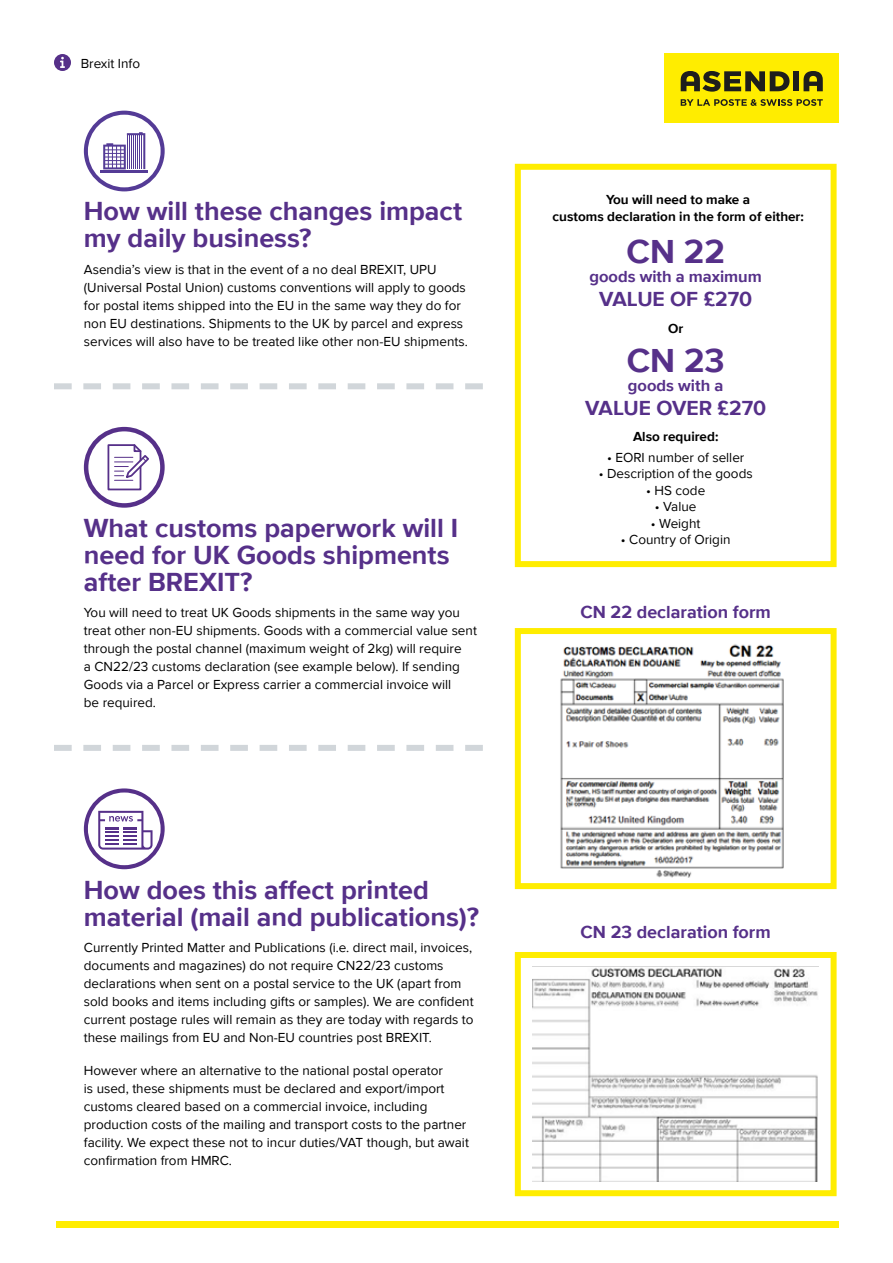
<style>
.page{position:relative;width:893px;height:1263px;background:#fff}
.page>*{position:absolute;margin:0;border:0;box-sizing:border-box;transform-origin:0 0}
.t1{font:700 34.35px "Proxima Nova";color:#563089}
.t2{font:700 27px/27px "Proxima Nova";color:#563089}
.t3{font:700 21px "Proxima Nova";color:#563089}
.t4{font:700 18px "Proxima Nova";color:#563089}
.t5{font:700 16.5px "Proxima Nova";color:#563089}
.t6{font:13.5px/18px "Proxima Nova";color:#000}
.t7{font:700 13.5px/16.5px "Proxima Nova";color:#000;text-align:center}
</style>
<div class="page">
<div style="left:515px;top:952px;width:322px;height:244px;border:6px solid #ffed00"></div>
<img style="left:533px;top:966px;width:286px;height:215px">
<div style="left:515px;top:164px;width:322px;height:403px;border:6px solid #ffed00"></div>
<div style="left:664px;top:54px;width:175px;height:69px;background:#ffed00"></div>
<svg style="left:681px;top:99px;width:142px;height:7px"></svg>
<div style="left:793px;top:71px;width:6px;height:20px;background:#1e1e1c"></div>
<svg style="left:681px;top:71px;width:108px;height:21px"></svg>
<svg style="left:803px;top:71px;width:20px;height:20px"></svg>
<div style="left:57px;top:1221px;width:782px;height:7px;background:#ffed00"></div>
<div style="left:515px;top:628px;width:322px;height:261px;border:6px solid #ffed00"></div>
<img style="left:560px;top:644px;width:224px;height:234px">
<div style="left:84px;top:427px;width:81px;height:81px;border:4px solid #563089;border-radius:50%"></div>
<svg style="left:107px;top:443px;width:44px;height:48px"></svg>
<svg style="left:84px;top:788px;width:81px;height:81px"></svg>
<svg style="left:84px;top:111px;width:81px;height:80px"></svg>
<hr style="left:141px;top:136px;width:1px;height:33px;background:#543b96">
<hr style="left:139px;top:136px;width:1px;height:33px;background:#543b96">
<hr style="left:137px;top:136px;width:1px;height:33px;background:#543b96">
<hr style="left:135px;top:136px;width:1px;height:33px;background:#543b96">
<hr style="left:133px;top:136px;width:1px;height:33px;background:#543b96">
<hr style="left:131px;top:136px;width:1px;height:33px;background:#543b96">
<hr style="left:129px;top:136px;width:1px;height:33px;background:#543b96">
<hr style="left:127px;top:136px;width:1px;height:33px;background:#543b96">
<svg style="left:54px;top:383px;width:429px;height:6px"></svg>
<svg style="left:54px;top:745px;width:429px;height:6px"></svg>
<div style="left:54px;top:54px;width:17px;height:17px;background:#563089;border-radius:50%"></div>
<svg style="left:60px;top:57px;width:5px;height:11px"></svg>
<p class="t6" style="left:81px;top:54px;width:61px">Brexit Info</p>
<h2 class="t2" style="left:84px;top:197px;width:380px">How will these changes impact my daily business?</h2>
<p class="t6" style="left:84px;top:260px;width:385px">Asendia’s view is that in the event of a no deal BREXIT, UPU (Universal Postal Union) customs conventions will apply to goods for postal items shipped into the EU in the same way they do for non EU destinations. Shipments to the UK by parcel and express services will also have to be treated like other non-EU shipments.</p>
<h2 class="t2" style="left:84px;top:514px;width:376px">What customs paperwork will I need for UK Goods shipments after BREXIT?</h2>
<p class="t6" style="left:84px;top:603px;width:395px">You will need to treat UK Goods shipments in the same way you treat other non-EU shipments. Goods with a commercial value sent through the postal channel (maximum weight of 2kg) will require<br>a CN22/23 customs declaration (see example below). If sending Goods via a Parcel or Express carrier a commercial invoice will<br>be required.</p>
<h2 class="t2" style="left:84px;top:876px;width:397px">How does this affect printed material (mail and publications)?</h2>
<p class="t6" style="left:84px;top:938px;width:391px">Currently Printed Matter and Publications (i.e. direct mail, invoices, documents and magazines) do not require CN22/23 customs declarations when sent on a postal service to the UK (apart from sold books and items including gifts or samples). We are confident current postage rules will remain as they are today with regards to these mailings from EU and Non-EU countries post BREXIT.</p>
<p class="t6" style="left:84px;top:1061px;width:387px">However where an alternative to the national postal operator<br>is used, these shipments must be declared and export/import customs cleared based on a commercial invoice, including production costs of the mailing and transport costs to the partner facility. We expect these not to incur duties/VAT though, but await confirmation from HMRC.</p>
<p class="t7" style="left:552px;top:191px;width:253px">You will need to make a<br>customs declaration in the form of either:</p>
<h1 class="t1" style="left:626px;top:225px;width:100px">CN 22</h1>
<p class="t5" style="left:589px;top:264px;width:174px">goods with a maximum</p>
<h3 class="t3" style="left:599px;top:283px;width:155px">VALUE OF £270</h3>
<p class="t7" style="left:668px;top:320px;width:17px">Or</p>
<h1 class="t1" style="left:627px;top:335px;width:100px">CN 23</h1>
<p class="t5" style="left:628px;top:373px;width:97px">goods with a</p>
<h3 class="t3" style="left:585px;top:393px;width:182px">VALUE OVER £270</h3>
<p class="t7" style="left:633px;top:428px;width:87px">Also required:</p>
<p class="t6" style="left:607px;top:448px;width:139px">• EORI number of seller</p>
<p class="t6" style="left:599px;top:464px;width:155px">• Description of the goods</p>
<p class="t6" style="left:646px;top:481px;width:61px">• HS code</p>
<p class="t6" style="left:655px;top:497px;width:43px">• Value</p>
<p class="t6" style="left:651px;top:514px;width:51px">• Weight</p>
<p class="t6" style="left:621px;top:530px;width:111px">• Country of Origin</p>
<h3 class="t4" style="left:580px;top:599px;width:192px">CN 22 declaration form</h3>
<h3 class="t4" style="left:581px;top:918px;width:192px">CN 23 declaration form</h3>
</div>
